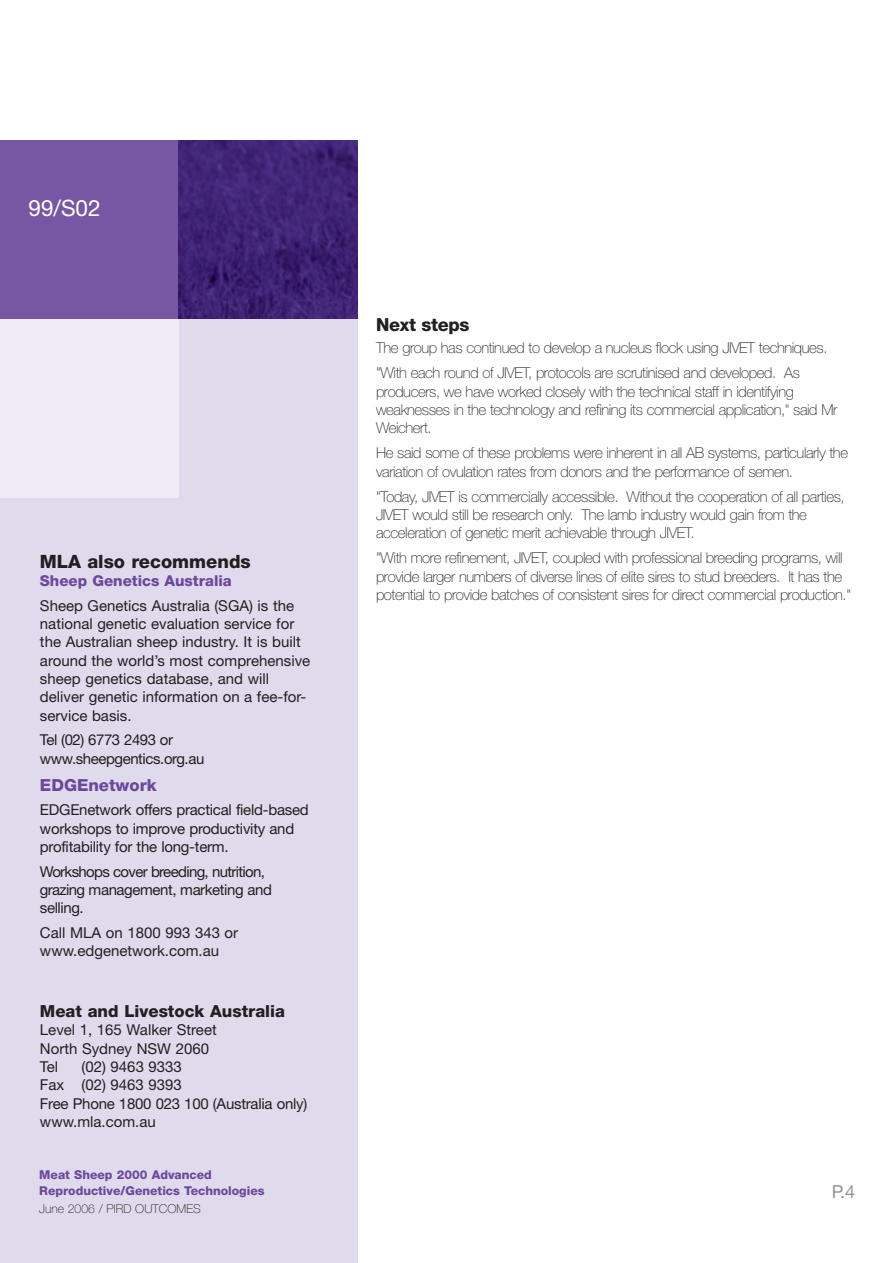
<style>
.page{position:relative;width:893px;height:1263px;background:#fff}
.page>*{position:absolute;margin:0;border:0;box-sizing:border-box;transform-origin:0 0}
.t1{font:22.5px "Helvetica Neue";color:#fff}
.t2{font:800 18.3px "Helvetica Neue";color:#231f20}
.t3{font:800 18px "Helvetica Neue";letter-spacing:-.02em;color:#231f20}
.t4{font:18px "Helvetica Neue";color:#939598}
.t5{font:800 16.65px "Helvetica Neue";color:#231f20}
.t6{font:800 16.65px "Helvetica Neue";color:#6c489d}
.t7{font:100 15px/18.5px "Helvetica Neue";letter-spacing:-.03em;color:#231f20}
.t8{font:15px/18.3px "Helvetica Neue";color:#231f20}
.t9{font:15px/18.3px "Helvetica Neue";letter-spacing:-.045em;color:#231f20}
.t10{font:15px/18.3px "Helvetica Neue";letter-spacing:-.03em;color:#231f20}
.t11{font:800 15px "Helvetica Neue";color:#6c489d}
.t12{font:800 12.15px/15.6px "Helvetica Neue";color:#6c489d}
.t13{font:100 12.15px "Helvetica Neue";color:#231f20}
</style>
<div class="page">
<div style="left:0;top:315px;width:357px;height:948px;background:#dfdaec"></div>
<div style="left:0;top:319px;width:179px;height:178px;background:#eeebf5"></div>
<div style="left:0;top:140px;width:179px;height:179px;background:#7757a4"></div>
<img style="left:179px;top:140px;width:178px;height:179px">
<h1 class="t1" style="left:29px;top:200px;width:74px">99/S02</h1>
<p class="t2" style="left:40px;top:554px;width:212px">MLA also recommends</p>
<p class="t11" style="left:40px;top:575px;width:193px">Sheep Genetics Australia</p>
<p class="t8" style="left:40px;top:598px;width:272px">Sheep Genetics Australia (SGA) is the national genetic evaluation service for the Australian sheep industry. It is built around the world’s most comprehensive sheep genetics database, and will deliver genetic information on a fee-for&shy;service basis.</p>
<p class="t10" style="left:40px;top:732px;width:166px">Tel (02) 6773 2493 or www.sheepgentics.org.au</p>
<p class="t6" style="left:40px;top:779px;width:118px">EDGEnetwork</p>
<p class="t8" style="left:40px;top:802px;width:270px">EDGEnetwork offers practical field-based workshops to improve productivity and profitability for the long-term.</p>
<p class="t9" style="left:40px;top:864px;width:233px">Workshops cover breeding, nutrition, grazing management, marketing and selling.</p>
<p class="t8" style="left:40px;top:925px;width:200px">Call MLA on 1800 993 343 or www.edgenetwork.com.au</p>
<p class="t5" style="left:40px;top:1005px;width:246px">Meat and Livestock Australia</p>
<p class="t8" style="left:40px;top:1022px;width:178px">Level 1, 165 Walker Street<br>North Sydney NSW 2060<br>Tel</p>
<p class="t8" style="left:40px;top:1059px;width:269px;text-indent:42px">(02) 9463 9333<br>Fax (02) 9463 9393<br>Free Phone 1800 023 100 (Australia only) www.mla.com.au</p>
<p class="t12" style="left:39px;top:1168px;width:227px">Meat Sheep 2000 Advanced<br>Reproductive/Genetics Technologies</p>
<p class="t13" style="left:39px;top:1204px;width:163px">June 2006 / PIRD OUTCOMES</p>
<p class="t3" style="left:376px;top:318px;width:95px">Next steps</p>
<p class="t7" style="left:376px;top:337px;width:453px;line-height:24.9px">The group has continued to develop a nucleus flock using JIVET techniques. "With each round of JIVET, protocols are scrutinised and developed. As</p>
<p class="t7" style="left:376px;top:383px;width:463px">producers, we have worked closely with the technical staff in identifying weaknesses in the technology and refining its commercial application," said Mr<br>Weichert.</p>
<p class="t7" style="left:376px;top:445px;width:473px">He said some of these problems were inherent in all AB systems, particularly the variation of ovulation rates from donors and the performance of semen.</p>
<p class="t7" style="left:376px;top:488px;width:470px">"Today, JIVET is commercially accessible. Without the cooperation of all parties,<br>JIVET would still be research only. The lamb industry would gain from the acceleration of genetic merit achievable through JIVET.</p>
<p class="t7" style="left:376px;top:550px;width:476px">"With more refinement, JIVET, coupled with professional breeding programs, will provide larger numbers of diverse lines of elite sires to stud breeders. It has the potential to provide batches of consistent sires for direct commercial production."</p>
<p class="t4" style="left:831px;top:1185px;width:25px">P.4</p>
</div>
